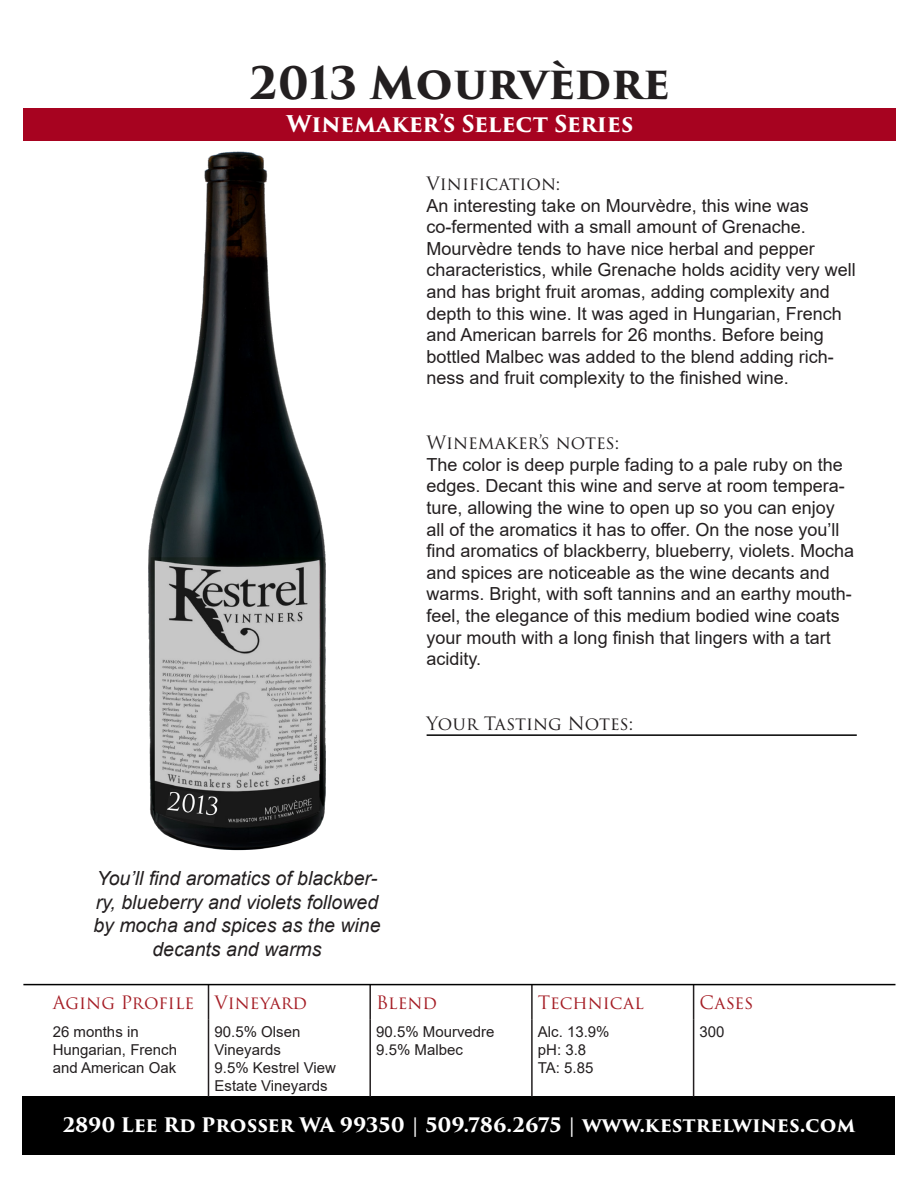
<style>
.page{position:relative;width:918px;height:1188px;background:#fff}
.page>*{position:absolute;margin:0;border:0;box-sizing:border-box;transform-origin:0 0}
.t1{font:700 43.5px "Trajan Pro 3";letter-spacing:-.01em;color:#231f20}
.t2{font:700 22.5px "Trajan Pro 3";letter-spacing:-.005em;color:#fff}
.t3{font:italic 19.5px/23.4px "Arial";color:#231f20;text-align:center}
.t4{font:700 19.5px "Trajan Pro 3";color:#fff}
.t5{font:18px/21.6px "Arial";color:#231f20}
.t6{font:18px "Trajan Pro 3";color:#231f20}
.t7{font:18px "Trajan Pro 3";color:#a51d25}
.t8{font:15px/18px "Arial";color:#231f20}
</style>
<div class="page">
<div style="left:23px;top:108px;width:873px;height:32px;background:#a70320"></div>
<div style="left:22px;top:1096px;width:874px;height:59px;background:#000"></div>
<hr style="left:208px;top:985px;width:1px;height:35px;background:#231f20">
<hr style="left:369px;top:985px;width:2px;height:35px;background:#231f20">
<hr style="left:531px;top:985px;width:2px;height:35px;background:#231f20">
<hr style="left:693px;top:985px;width:1px;height:35px;background:#231f20">
<hr style="left:208px;top:1020px;width:1px;height:77px;background:#231f20">
<hr style="left:369px;top:1020px;width:2px;height:77px;background:#231f20">
<hr style="left:531px;top:1020px;width:2px;height:77px;background:#231f20">
<hr style="left:693px;top:1020px;width:1px;height:77px;background:#231f20">
<hr style="left:23px;top:984px;width:873px;height:1px;background:#000">
<hr style="left:427px;top:734px;width:430px;height:2px;background:#000">
<img style="left:148px;top:140px;width:178px;height:711px">
<p class="t1" style="left:250px;top:51px;width:422px">2013 MourvÈdre</p>
<p class="t2" style="left:287px;top:107px;width:348px">Winemaker’s Select Series</p>
<p class="t6" style="left:427px;top:171px;width:136px">Vinification:</p>
<p class="t5" style="left:427px;top:194px;width:431px">An interesting take on Mourvèdre, this wine was co-fermented with a small amount of Grenache.<br>Mourvèdre tends to have nice herbal and pepper characteristics, while Grenache holds acidity very well and has bright fruit aromas, adding complexity and depth to this wine. It was aged in Hungarian, French and American barrels for 26 months. Before being bottled Malbec was added to the blend adding rich&shy;ness and fruit complexity to the finished wine.</p>
<p class="t6" style="left:427px;top:430px;width:195px">Winemaker’s notes:</p>
<p class="t5" style="left:427px;top:453px;width:429px">The color is deep purple fading to a pale ruby on the edges. Decant this wine and serve at room tempera&shy;ture, allowing the wine to open up so you can enjoy all of the aromatics it has to offer. On the nose you’ll find aromatics of blackberry, blueberry, violets. Mocha and spices are noticeable as the wine decants and warms. Bright, with soft tannins and an earthy mouth&shy;feel, the elegance of this medium bodied wine coats your mouth with a long finish that lingers with a tart acidity.</p>
<p class="t6" style="left:427px;top:711px;width:208px">Your Tasting Notes:</p>
<p class="t3" style="left:93px;top:867px;width:289px">You’ll find aromatics of blackber&shy;ry, blueberry and violets followed by mocha and spices as the wine decants and warms</p>
<p class="t7" style="left:53px;top:990px;width:143px">Aging Profile</p>
<p class="t7" style="left:214px;top:990px;width:94px">Vineyard</p>
<p class="t7" style="left:376px;top:990px;width:62px">Blend</p>
<p class="t7" style="left:538px;top:990px;width:107px">Technical</p>
<p class="t7" style="left:700px;top:990px;width:55px">Cases</p>
<p class="t8" style="left:53px;top:1022px;width:87px">26 months in</p>
<p class="t8" style="left:53px;top:1040px;width:126px">Hungarian, French and American Oak</p>
<p class="t8" style="left:214px;top:1022px;width:87px">90.5% Olsen</p>
<p class="t8" style="left:214px;top:1040px;width:68px">Vineyards</p>
<p class="t8" style="left:214px;top:1058px;width:123px">9.5% Kestrel View</p>
<p class="t8" style="left:214px;top:1076px;width:115px">Estate Vineyards</p>
<p class="t8" style="left:376px;top:1022px;width:120px">90.5% Mourvedre</p>
<p class="t8" style="left:376px;top:1040px;width:88px">9.5% Malbec</p>
<p class="t8" style="left:538px;top:1022px;width:73px">Alc. 13.9%</p>
<p class="t8" style="left:538px;top:1040px;width:50px">pH: 3.8</p>
<p class="t8" style="left:538px;top:1058px;width:57px">TA: 5.85</p>
<p class="t8" style="left:700px;top:1022px;width:27px">300</p>
<p class="t4" style="left:63px;top:1110px;width:794px">2890 Lee Rd Prosser WA 99350 | 509.786.2675 | www.kestrelwines.com</p>
</div>
